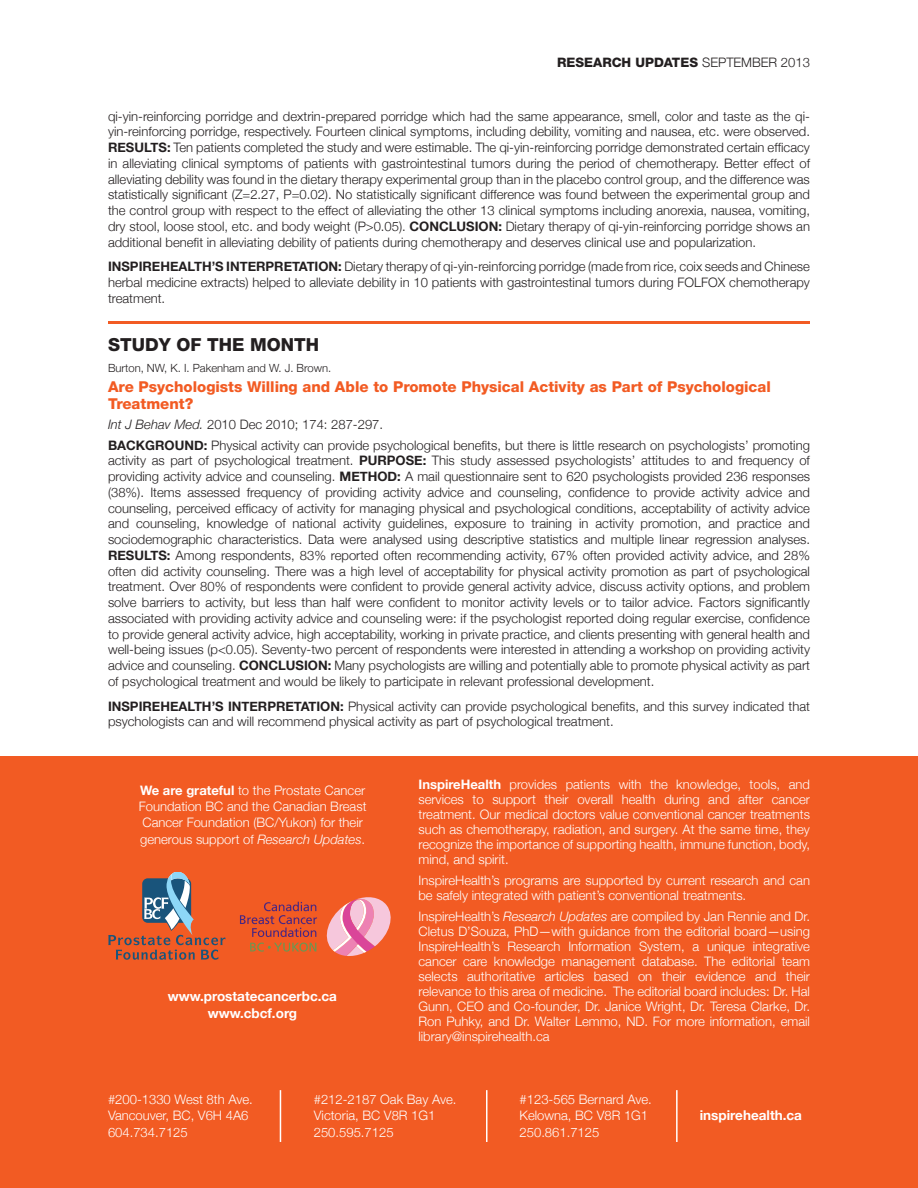
<style>
.page{position:relative;width:918px;height:1188px;background:#fff}
.page>*{position:absolute;margin:0;border:0;box-sizing:border-box;transform-origin:0 0}
.t1{font:800 18px "Helvetica Neue";color:#231f20}
.t2{font:800 15px/16.2px "Helvetica Neue";color:#f25b23}
.t3{font:700 13.5px/16.4px "Helvetica Neue";color:#fff;text-align:center}
.t4{font:300 13.05px/15.8px "Helvetica Neue";color:#231f20;text-align:justify}
.t5{font:300 13.05px/15px "Helvetica Neue";color:#fff}
.t6{font:800 13.05px "Helvetica Neue";color:#231f20}
.t7{font:300 11.25px "Helvetica Neue";color:#231f20}
.s1{font-weight:300}
.s2{font-weight:700}
.s3{font-style:italic}
</style>
<div class="page">
<hr style="left:108px;top:321px;width:702px;height:3px;background:#f25b23">
<div style="left:0;top:756px;width:918px;height:432px;background:#f25b23"></div>
<svg style="left:108px;top:873px;width:117px;height:87px"></svg>
<svg style="left:240px;top:897px;width:151px;height:59px"></svg>
<hr style="left:280px;top:1090px;width:1px;height:52px;background:#fff">
<hr style="left:486px;top:1090px;width:2px;height:52px;background:#fff">
<hr style="left:676px;top:1090px;width:2px;height:52px;background:#fff">
<p class="t6" style="left:557px;top:54px;width:254px">RESEARCH UPDATES <span class="s1">SEPTEMBER 2013</span></p>
<p class="t4" style="left:108px;top:107px;width:704px">qi-yin-reinforcing porridge and dextrin-prepared porridge which had the same appearance, smell, color and taste as the qi&shy;yin-reinforcing porridge, respectively. Fourteen clinical symptoms, including debility, vomiting and nausea, etc. were observed.<br><span class="s2">RESULTS:</span> Ten patients completed the study and were estimable. The qi-yin-reinforcing porridge demonstrated certain efficacy in alleviating clinical symptoms of patients with gastrointestinal tumors during the period of chemotherapy. Better effect of alleviating debility was found in the dietary therapy experimental group than in the placebo control group, and the difference was statistically significant (Z=2.27, P=0.02). No statistically significant difference was found between the experimental group and the control group with respect to the effect of alleviating the other 13 clinical symptoms including anorexia, nausea, vomiting, dry stool, loose stool, etc. and body weight (P&gt;0.05). <span class="s2">CONCLUSION:</span> Dietary therapy of qi-yin-reinforcing porridge shows an additional benefit in alleviating debility of patients during chemotherapy and deserves clinical use and popularization.</p>
<p class="t4" style="left:108px;top:258px;width:704px"><span class="s2">INSPIREHEALTH’S INTERPRETATION:</span> Dietary therapy of qi-yin-reinforcing porridge (made from rice, coix seeds and Chinese herbal medicine extracts) helped to alleviate debility in 10 patients with gastrointestinal tumors during FOLFOX chemotherapy treatment.</p>
<h1 class="t1" style="left:108px;top:334px;width:213px">STUDY OF THE MONTH</h1>
<p class="t7" style="left:108px;top:359px;width:225px">Burton, NW, K. I. Pakenham and W. J. Brown.</p>
<p class="t2" style="left:108px;top:379px;width:664px">Are Psychologists Willing and Able to Promote Physical Activity as Part of Psychological<br>Treatment?</p>
<p class="t4" style="left:108px;top:414px;width:703px;line-height:20.2px"><span class="s3">Int J Behav Med.</span> 2010 Dec 2010; 174: 287-297.<br><span class="s2">BACKGROUND:</span> Physical activity can provide psychological benefits, but there is little research on psychologists’ promoting</p>
<p class="t4" style="left:108px;top:452px;width:704px">activity as part of psychological treatment. <span class="s2">PURPOSE:</span> This study assessed psychologists’ attitudes to and frequency of providing activity advice and counseling. <span class="s2">METHOD:</span> A mail questionnaire sent to 620 psychologists provided 236 responses (38%). Items assessed frequency of providing activity advice and counseling, confidence to provide activity advice and counseling, perceived efficacy of activity for managing physical and psychological conditions, acceptability of activity advice and counseling, knowledge of national activity guidelines, exposure to training in activity promotion, and practice and sociodemographic characteristics. Data were analysed using descriptive statistics and multiple linear regression analyses.<br><span class="s2">RESULTS:</span> Among respondents, 83% reported often recommending activity, 67% often provided activity advice, and 28% often did activity counseling. There was a high level of acceptability for physical activity promotion as part of psychological treatment. Over 80% of respondents were confident to provide general activity advice, discuss activity options, and problem solve barriers to activity, but less than half were confident to monitor activity levels or to tailor advice. Factors significantly associated with providing activity advice and counseling were: if the psychologist reported doing regular exercise, confidence to provide general activity advice, high acceptability, working in private practice, and clients presenting with general health and well-being issues (p&lt;0.05). Seventy-two percent of respondents were interested in attending a workshop on providing activity advice and counseling. <span class="s2">CONCLUSION:</span> Many psychologists are willing and potentially able to promote physical activity as part of psychological treatment and would be likely to participate in relevant professional development.</p>
<p class="t4" style="left:108px;top:697px;width:704px"><span class="s2">INSPIREHEALTH’S INTERPRETATION:</span> Physical activity can provide psychological benefits, and this survey indicated that psychologists can and will recommend physical activity as part of psychological treatment.</p>
<p class="t5" style="left:139px;top:781px;width:229px;line-height:16.4px"><span class="s2">We are grateful</span> to the Prostate Cancer Foundation BC and the Canadian Breast Cancer Foundation (BC/Yukon) for their generous support of <span class="s3">Research Updates</span>.</p>
<p class="t3" style="left:168px;top:989px;width:171px">www.prostatecancerbc.ca www.cbcf.org</p>
<p class="t5" style="left:418px;top:776px;width:393px;text-align:justify"><span class="s2">InspireHealth</span> provides patients with the knowledge, tools, and services to support their overall health during and after cancer treatment. Our medical doctors value conventional cancer treatments such as chemotherapy, radiation, and surgery. At the same time, they recognize the importance of supporting health, immune function, body, mind, and spirit.</p>
<p class="t5" style="left:418px;top:872px;width:393px">InspireHealth’s programs are supported by current research and can be safely integrated with patient’s conventional treatments.</p>
<p class="t5" style="left:418px;top:908px;width:393px;text-align:justify">InspireHealth’s <span class="s3">Research Updates</span> are compiled by Jan Rennie and Dr.<br>Cletus D’Souza, PhD—with guidance from the editorial board—using InspireHealth’s Research Information System, a unique integrative cancer care knowledge management database. The editorial team selects authoritative articles based on their evidence and their relevance to this area of medicine. The editorial board includes: Dr. Hal Gunn, CEO and Co-founder, Dr. Janice Wright, Dr. Teresa Clarke, Dr.<br>Ron Puhky, and Dr. Walter Lemmo, ND. For more information, email library@inspirehealth.ca</p>
<p class="t5" style="left:108px;top:1090px;width:146px;line-height:16.4px">#200-1330 West 8th Ave.<br>Vancouver, BC, V6H 4A6<br>604.734.7125</p>
<p class="t5" style="left:314px;top:1090px;width:144px;line-height:16.4px">#212-2187 Oak Bay Ave.<br>Victoria, BC V8R 1G1<br>250.595.7125</p>
<p class="t5" style="left:520px;top:1090px;width:134px;line-height:16.4px">#123-565 Bernard Ave.<br>Kelowna, BC V8R 1G1<br>250.861.7125</p>
<p class="t3" style="left:700px;top:1108px;width:104px">inspirehealth.ca</p>
</div>
